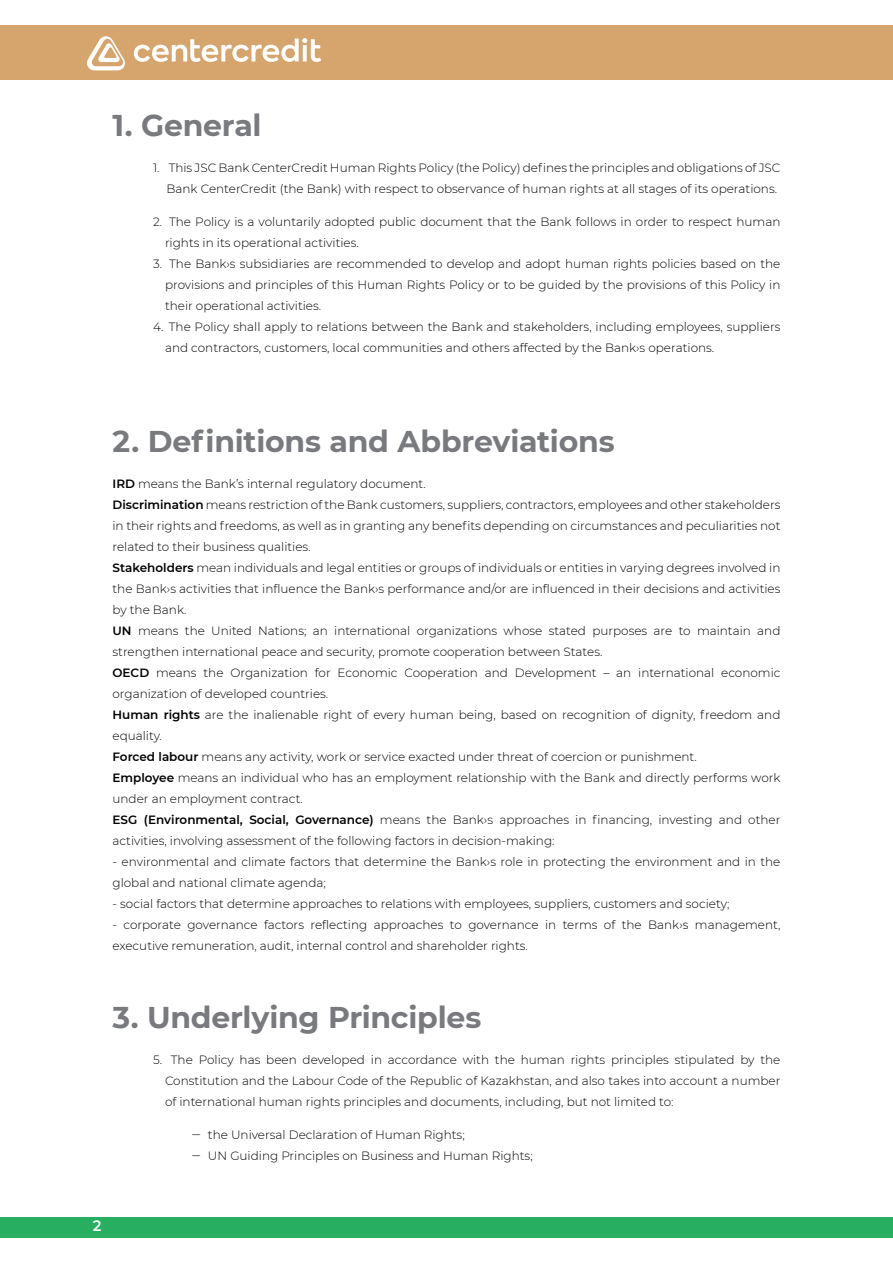
<style>
.page{position:relative;width:893px;height:1263px;background:#fff}
.page>*{position:absolute;margin:0;border:0;box-sizing:border-box;transform-origin:0 0}
.h1_жирный_заколовой{font:700 30px "Montserrat";letter-spacing:-.01em;color:#787a7d}
.t1{font:600 15px "Montserrat";color:#fff}
.t2{font:300 12px/21px "Montserrat";color:#000}
.s1{font-weight:600}
</style>
<div class="page">
<div style="left:0;top:1216px;width:893px;height:21px;background:#27ae60"></div>
<div style="left:0;top:26px;width:893px;height:54px;background:#d5a56d"></div>
<svg style="left:87px;top:36px;width:38px;height:34px"></svg>
<svg style="left:134px;top:38px;width:187px;height:24px"></svg>
<p class="h1_жирный_заколовой" style="left:112px;top:104px;width:151px">1. General</p>
<p class="t2" style="left:153px;top:157px;width:629px;text-align:right">1. This JSC Bank CenterCredit Human Rights Policy (the Policy) defines the principles and obligations of JSC<br>Bank CenterCredit (the Bank) with respect to observance of human rights at all stages of its operations.</p>
<p class="t2" style="left:165px;top:211px;width:617px;text-indent:-12px">2. The Policy is a voluntarily adopted public document that the Bank follows in order to respect human rights in its operational activities.</p>
<p class="t2" style="left:165px;top:253px;width:617px;text-align:justify;text-indent:-12px">3. The Bank›s subsidiaries are recommended to develop and adopt human rights policies based on the provisions and principles of this Human Rights Policy or to be guided by the provisions of this Policy in their operational activities.</p>
<p class="t2" style="left:165px;top:316px;width:617px;text-indent:-12px">4. The Policy shall apply to relations between the Bank and stakeholders, including employees, suppliers and contractors, customers, local communities and others affected by the Bank›s operations.</p>
<p class="h1_жирный_заколовой" style="left:112px;top:420px;width:504px">2. Definitions and Abbreviations</p>
<p class="t2" style="left:112px;top:473px;width:315px"><span class="s1">IRD</span> means the Bank’s internal regulatory document.</p>
<p class="t2" style="left:112px;top:494px;width:669px;text-align:justify"><span class="s1">Discrimination</span> means restriction of the Bank customers, suppliers, contractors, employees and other stakeholders in their rights and freedoms, as well as in granting any benefits depending on circumstances and peculiarities not related to their business qualities.</p>
<p class="t2" style="left:112px;top:557px;width:669px;text-align:justify"><span class="s1">Stakeholders</span> mean individuals and legal entities or groups of individuals or entities in varying degrees involved in the Bank›s activities that influence the Bank›s performance and/or are influenced in their decisions and activities by the Bank.</p>
<p class="t2" style="left:112px;top:620px;width:669px"><span class="s1">UN</span> means the United Nations; an international organizations whose stated purposes are to maintain and strengthen international peace and security, promote cooperation between States.</p>
<p class="t2" style="left:112px;top:662px;width:669px"><span class="s1">OECD</span> means the Organization for Economic Cooperation and Development – an international economic organization of developed countries.</p>
<p class="t2" style="left:112px;top:704px;width:669px"><span class="s1">Human rights</span> are the inalienable right of every human being, based on recognition of dignity, freedom and equality.</p>
<p class="t2" style="left:112px;top:746px;width:586px"><span class="s1">Forced labour</span> means any activity, work or service exacted under threat of coercion or punishment.</p>
<p class="t2" style="left:112px;top:767px;width:669px"><span class="s1">Employee</span> means an individual who has an employment relationship with the Bank and directly performs work under an employment contract.</p>
<p class="t2" style="left:112px;top:809px;width:669px"><span class="s1">ESG (Environmental, Social, Governance)</span> means the Bank›s approaches in financing, investing and other activities, involving assessment of the following factors in decision-making:</p>
<p class="t2" style="left:112px;top:851px;width:669px">- environmental and climate factors that determine the Bank›s role in protecting the environment and in the global and national climate agenda;</p>
<p class="t2" style="left:112px;top:893px;width:618px">- social factors that determine approaches to relations with employees, suppliers, customers and society;</p>
<p class="t2" style="left:112px;top:914px;width:669px">- corporate governance factors reflecting approaches to governance in terms of the Bank›s management, executive remuneration, audit, internal control and shareholder rights.</p>
<p class="h1_жирный_заколовой" style="left:112px;top:996px;width:370px">3. Underlying Principles</p>
<p class="t2" style="left:165px;top:1049px;width:617px;text-align:justify;text-indent:-12px">5. The Policy has been developed in accordance with the human rights principles stipulated by the Constitution and the Labour Code of the Republic of Kazakhstan, and also takes into account a number of international human rights principles and documents, including, but not limited to:</p>
<p class="t2" style="left:192px;top:1124px;width:274px">ݖ the Universal Declaration of Human Rights;</p>
<p class="t2" style="left:192px;top:1145px;width:342px">ݖ UN Guiding Principles on Business and Human Rights;</p>
<p class="t1" style="left:93px;top:1215px;width:10px">2</p>
</div>
